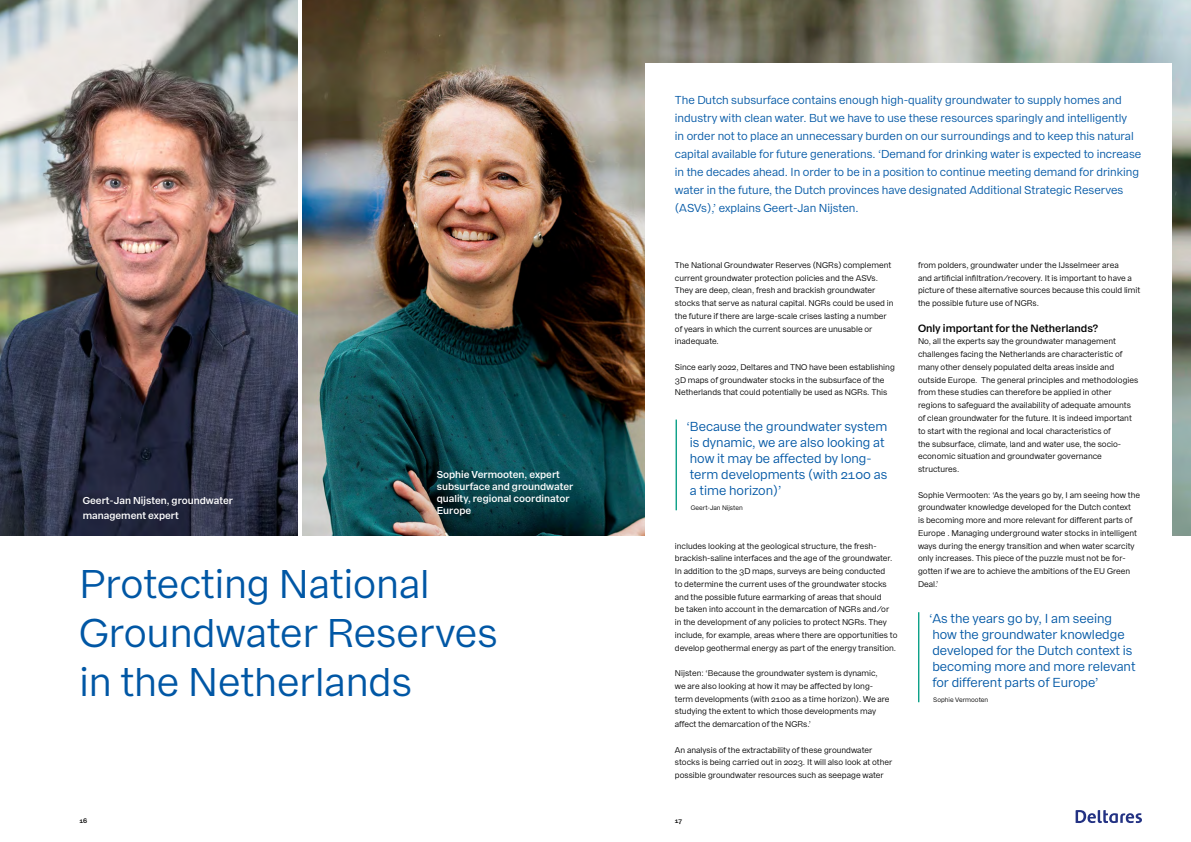
<style>
.page{position:relative;width:1191px;height:842px;background:#fff}
.page>*{position:absolute;margin:0;border:0;box-sizing:border-box;transform-origin:0 0}
.t1{font:40px/49px "Franca";color:#0057a5}
.t2{font:13px/16px "Franca";color:#0057a5}
.t3{font:11.5px/18px "Franca";color:#0057a5}
.t4{font:600 10.6px "Franca";color:#000}
.t5{font:600 10px/12px "Franca";color:#fff}
.t6{font:8.3px/12.8px "Franca";color:#000}
.t7{font:600 6.6px "Franca";color:#000}
.t8{font:6.5px "Franca";color:#000}
.s1{font-size:12.8px}
</style>
<div class="page">
<svg style="left:1075px;top:810px;width:67px;height:13px"></svg>
<img style="left:303px;top:0;width:888px;height:536px">
<div style="left:645px;top:64px;width:526px;height:554px;background:#fff"></div>
<img style="left:0;top:0;width:298px;height:536px">
<hr style="left:675px;top:420px;width:2px;height:90px;background:#009c82">
<hr style="left:918px;top:612px;width:1px;height:90px;background:#009c82">
<p class="t5" style="left:83px;top:493px;width:152px;line-height:15px">Geert-Jan Nijsten, groundwater management expert</p>
<p class="t5" style="left:437px;top:469px;width:138px">Sophie Vermooten, expert subsurface and groundwater quality, regional coordinator<br>Europe</p>
<h1 class="t1" style="left:79px;top:559px;width:420px">Protecting National<br>Groundwater Reserves in the Netherlands</h1>
<p class="t3" style="left:675px;top:91px;width:468px">The Dutch subsurface contains enough high-quality groundwater to supply homes and industry with clean water. But we have to use these resources sparingly and intelligently<br>in order not to place an unnecessary burden on our surroundings and to keep this natural capital available for future generations. ‘Demand for drinking water is expected to increase in the decades ahead. In order to be in a position to continue meeting demand for drinking water in the future, the Dutch provinces have designated Additional Strategic Reserves (ASVs),’ explains Geert-Jan Nijsten.</p>
<p class="t6" style="left:675px;top:259px;width:220px">The National Groundwater Reserves (NGRs) complement current groundwater protection policies and the ASVs.<br>They are deep, clean, fresh and brackish groundwater stocks that serve as natural capital. NGRs could be used in the future if there are large-scale crises lasting a number of years in which the current sources are unusable or inadequate.</p>
<p class="t6" style="left:675px;top:361px;width:221px">Since early 2022, Deltares and TNO have been establishing<br>3D maps of groundwater stocks in the subsurface of the<br>Netherlands that could potentially be used as NGRs. This</p>
<h2 class="t2" style="left:686px;top:418px;width:202px"><span class="s1">‘</span>Because the groundwater system is dynamic, we are also looking at how it may be affected by long&shy;term developments (with 2100 as a time horizon)’</h2>
<p class="t8" style="left:691px;top:503px;width:53px">Geert-Jan Nijsten</p>
<p class="t6" style="left:675px;top:539px;width:224px">includes looking at the geological structure, the fresh&shy;brackish-saline interfaces and the age of the groundwater.<br>In addition to the 3D maps, surveys are being conducted<br>to determine the current uses of the groundwater stocks and the possible future earmarking of areas that should<br>be taken into account in the demarcation of NGRs and/or in the development of any policies to protect NGRs. They include, for example, areas where there are opportunities to develop geothermal energy as part of the energy transition.</p>
<p class="t6" style="left:675px;top:667px;width:216px">Nijsten: ‘Because the groundwater system is dynamic, we are also looking at how it may be affected by long&shy;term developments (with 2100 as a time horizon). We are studying the extent to which those developments may affect the demarcation of the NGRs.’</p>
<p class="t6" style="left:675px;top:743px;width:219px">An analysis of the extractability of these groundwater stocks is being carried out in 2023. It will also look at other possible groundwater resources such as seepage water</p>
<p class="t6" style="left:918px;top:259px;width:224px">from polders, groundwater under the IJsselmeer area<br>and artificial infiltration/recovery. It is important to have a picture of these alternative sources because this could limit the possible future use of NGRs.</p>
<p class="t4" style="left:918px;top:321px;width:182px">Only important for the Netherlands?</p>
<p class="t6" style="left:918px;top:335px;width:222px">No, all the experts say the groundwater management challenges facing the Netherlands are characteristic of many other densely populated delta areas inside and outside Europe. The general principles and methodologies from these studies can therefore be applied in other regions to safeguard the availability of adequate amounts of clean groundwater for the future. It is indeed important to start with the regional and local characteristics of<br>the subsurface, climate, land and water use, the socio&shy;economic situation and groundwater governance structures.</p>
<p class="t6" style="left:918px;top:488px;width:223px">Sophie Vermooten: ‘As the years go by, I am seeing how the groundwater knowledge developed for the Dutch context<br>is becoming more and more relevant for different parts of Europe . Managing underground water stocks in intelligent ways during the energy transition and when water scarcity only increases. This piece of the puzzle must not be for&shy;gotten if we are to achieve the ambitions of the EU Green Deal.’</p>
<h2 class="t2" style="left:929px;top:610px;width:208px"><span class="s1">‘</span>As the years go by, I am seeing how the groundwater knowledge developed for the Dutch context is becoming more and more relevant for different parts of Europe’</h2>
<p class="t8" style="left:933px;top:695px;width:56px">Sophie Vermooten</p>
<p class="t7" style="left:79px;top:816px;width:9px">16</p>
<p class="t7" style="left:675px;top:816px;width:8px">17</p>
</div>
